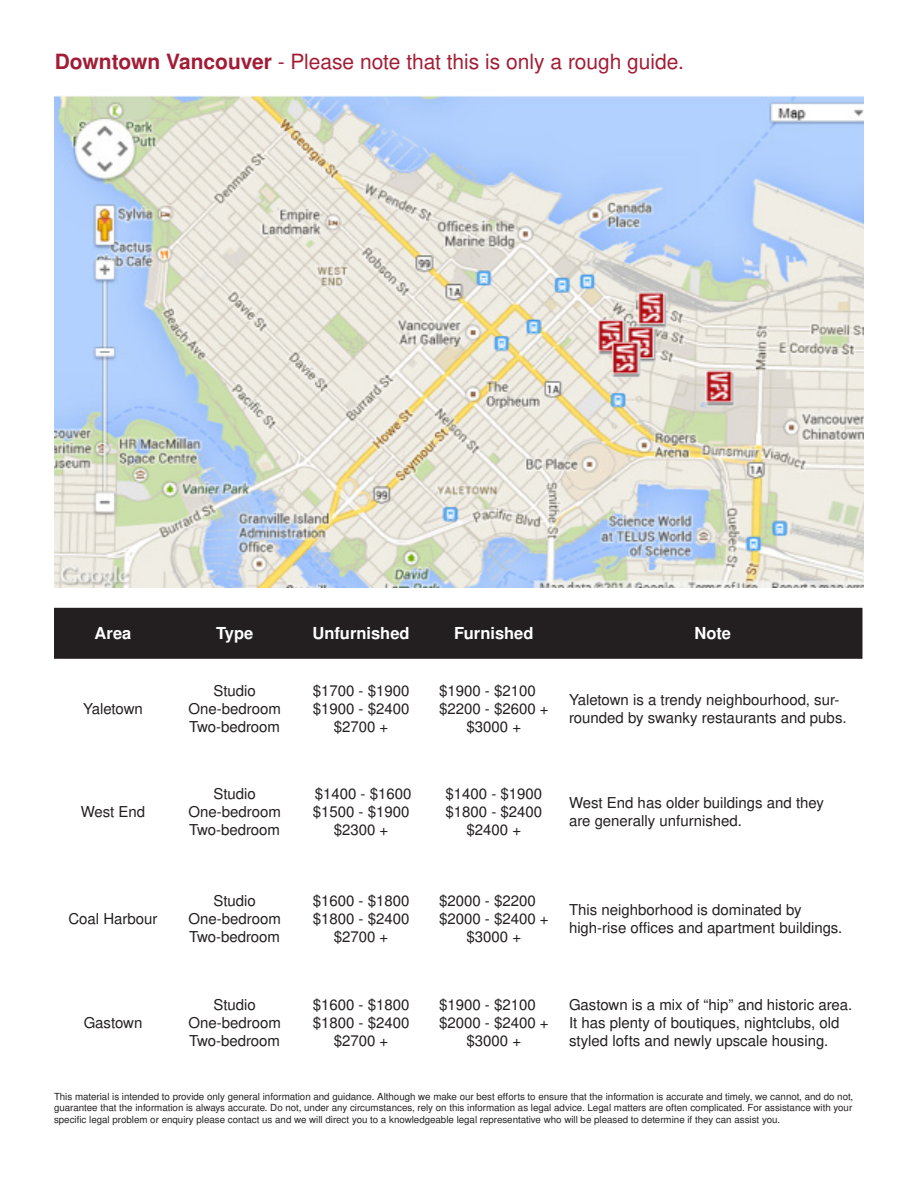
<style>
.page{position:relative;width:918px;height:1188px;background:#fff}
.page>*{position:absolute;margin:0;border:0;box-sizing:border-box;transform-origin:0 0}
.t1{font:21px "Nimbus San L";color:#a31c35}
.t2{font:700 16.5px "Nimbus San L";color:#fff}
.t3{font:15px/18px "Nimbus San L";color:#231f20;text-align:center}
.t4{font:9.75px/11.7px "Nimbus San L";color:#231f20;text-align:justify}
.s1{font-weight:700}
.s2{color:#fff}
</style>
<div class="page">
<img style="left:55px;top:95px;width:809px;height:493px">
<div style="left:54px;top:608px;width:808px;height:51px;background:#231f20"></div>
<p class="t1" style="left:55px;top:47px;width:631px"><span class="s1">Downtown Vancouver</span> - Please note that this is only a rough guide.</p>
<p class="t2" style="left:95px;top:622px;width:38px">Area</p>
<p class="t2" style="left:216px;top:622px;width:39px">Type</p>
<p class="t2" style="left:312px;top:622px;width:99px">Unfurnished</p>
<p class="t2" style="left:454px;top:622px;width:81px">Furnished</p>
<p class="t2" style="left:694px;top:622px;width:38px">Note</p>
<p class="t3" style="left:83px;top:699px;width:61px">Yaletown</p>
<p class="t3" style="left:81px;top:802px;width:66px">West End</p>
<p class="t3" style="left:68px;top:910px;width:91px">Coal Harbour</p>
<p class="t3" style="left:84px;top:1013px;width:60px">Gastown</p>
<p class="t3" style="left:188px;top:681px;width:94px">Studio<br>One-bedroom</p>
<p class="t3" style="left:189px;top:717px;width:92px">Two-bedroom</p>
<p class="t3" style="left:188px;top:784px;width:94px">Studio<br>One-bedroom</p>
<p class="t3" style="left:189px;top:820px;width:92px">Two-bedroom</p>
<p class="t3" style="left:188px;top:892px;width:94px">Studio<br>One-bedroom</p>
<p class="t3" style="left:189px;top:928px;width:92px">Two-bedroom</p>
<p class="t3" style="left:188px;top:995px;width:94px">Studio<br>One-bedroom</p>
<p class="t3" style="left:189px;top:1031px;width:92px">Two-bedroom</p>
<p class="t3" style="left:313px;top:681px;width:98px">$1700 - $1900</p>
<p class="t3" style="left:313px;top:699px;width:98px">$1900 - $2400</p>
<p class="t3" style="left:334px;top:717px;width:56px">$2700 +</p>
<p class="t3" style="left:315px;top:784px;width:98px">$1400 - $1600</p>
<p class="t3" style="left:313px;top:802px;width:98px">$1500 - $1900</p>
<p class="t3" style="left:334px;top:820px;width:56px">$2300 +</p>
<p class="t3" style="left:313px;top:892px;width:98px">$1600 - $1800</p>
<p class="t3" style="left:313px;top:910px;width:98px">$1800 - $2400</p>
<p class="t3" style="left:334px;top:928px;width:56px">$2700 +</p>
<p class="t3" style="left:313px;top:995px;width:98px">$1600 - $1800</p>
<p class="t3" style="left:313px;top:1013px;width:98px">$1800 - $2400</p>
<p class="t3" style="left:334px;top:1031px;width:56px">$2700 +</p>
<p class="t3" style="left:439px;top:681px;width:111px">$1900 - $2100 <span class="s2">+</span></p>
<p class="t3" style="left:439px;top:699px;width:111px">$2200 - $2600 +</p>
<p class="t3" style="left:467px;top:717px;width:56px">$3000 +</p>
<p class="t3" style="left:569px;top:690px;width:279px;text-align:left">Yaletown is a trendy neighbourhood, sur&shy;rounded by swanky restaurants and pubs.</p>
<p class="t3" style="left:446px;top:784px;width:98px">$1400 - $1900</p>
<p class="t3" style="left:446px;top:802px;width:98px">$1800 - $2400</p>
<p class="t3" style="left:467px;top:820px;width:56px">$2400 +</p>
<p class="t3" style="left:569px;top:793px;width:256px">West End has older buildings and they</p>
<p class="t3" style="left:569px;top:811px;width:174px">are generally unfurnished.</p>
<p class="t3" style="left:439px;top:892px;width:111px">$2000 - $2200 <span class="s2">+</span></p>
<p class="t3" style="left:439px;top:910px;width:111px">$2000 - $2400 +</p>
<p class="t3" style="left:467px;top:928px;width:56px">$3000 +</p>
<p class="t3" style="left:569px;top:901px;width:234px">This neighborhood is dominated by</p>
<p class="t3" style="left:569px;top:919px;width:275px">high-rise offices and apartment buildings.</p>
<p class="t3" style="left:439px;top:995px;width:111px">$1900 - $2100 <span class="s2">+</span></p>
<p class="t3" style="left:439px;top:1013px;width:111px">$2000 - $2400 +</p>
<p class="t3" style="left:467px;top:1031px;width:56px">$3000 +</p>
<p class="t3" style="left:569px;top:995px;width:285px;text-align:left">Gastown is a mix of “hip” and historic area.<br>It has plenty of boutiques, nightclubs, old styled lofts and newly upscale housing.</p>
<p class="t4" style="left:54px;top:1090px;width:801px">This material is intended to provide only general information and guidance. Although we make our best efforts to ensure that the information is accurate and timely, we cannot, and do not, guarantee that the information is always accurate. Do not, under any circumstances, rely on this information as legal advice. Legal matters are often complicated. For assistance with your specific legal problem or enquiry please contact us and we will direct you to a knowledgeable legal representative who will be pleased to determine if they can assist you.</p>
</div>
